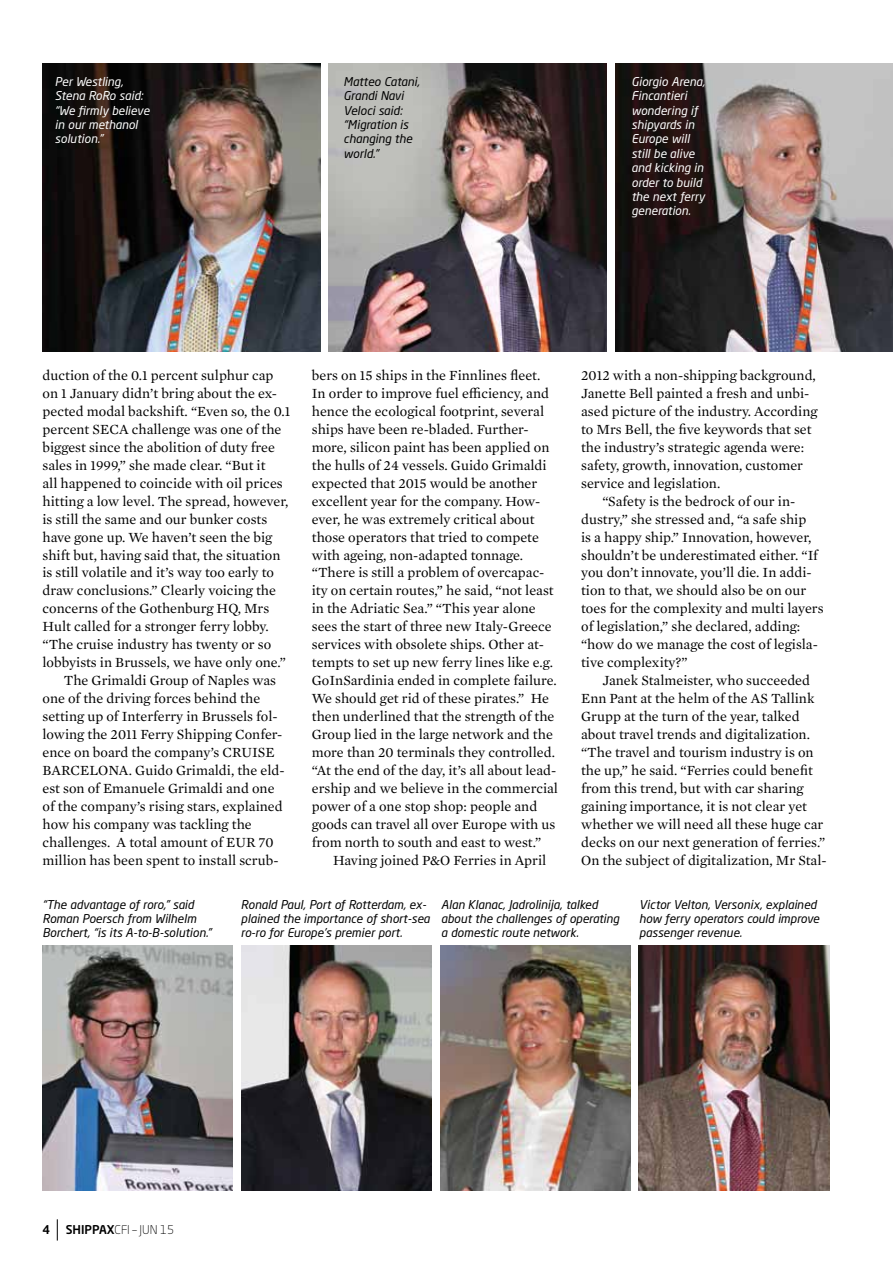
<style>
.page{position:relative;width:893px;height:1263px;background:#fff}
.page>*{position:absolute;margin:0;border:0;box-sizing:border-box;transform-origin:0 0}
.t1{font:14.25px/18px "Mercury Text G1";color:#000}
.t2{font:italic 12px/14.4px "Neo Sans Std";color:#000}
.t3{font:italic 12px/14.4px "Neo Sans Std";color:#fff}
.t4{font:300 12px "Neo Sans Std";color:#000}
.t5{font:500 12px "Neo Sans Std";color:#000}
.s1{font-weight:500}
</style>
<div class="page">
<svg style="left:57px;top:1219px;width:1px;height:21px"></svg>
<img style="left:43px;top:64px;width:277px;height:287px">
<img style="left:329px;top:64px;width:278px;height:287px">
<img style="left:615px;top:64px;width:278px;height:287px">
<img style="left:43px;top:945px;width:190px;height:246px">
<img style="left:241px;top:945px;width:191px;height:246px">
<img style="left:440px;top:945px;width:190px;height:246px">
<img style="left:639px;top:945px;width:190px;height:246px">
<p class="t3" style="left:55px;top:74px;width:96px">Per Westling,<br>Stena RoRo said: “We firmly believe in our methanol solution.”</p>
<p class="t2" style="left:344px;top:74px;width:78px">Matteo Catani,<br>Grandi Navi<br>Veloci said: “Migration is changing the world.”</p>
<p class="t3" style="left:631px;top:74px;width:75px">Giorgio Arena,<br>Fincantieri wondering if shipyards in<br>Europe will still be alive and kicking in order to build the next ferry generation.</p>
<p class="t1" style="left:43px;top:365px;width:233px">duction of the 0.1 percent sulphur cap</p>
<p class="t1" style="left:43px;top:383px;width:236px">on 1 January didn’t bring about the ex-</p>
<p class="t1" style="left:43px;top:401px;width:249px">pected modal backshift. “Even so, the 0.1</p>
<p class="t1" style="left:43px;top:419px;width:240px">percent SECA challenge was one of the</p>
<p class="t1" style="left:43px;top:437px;width:234px">biggest since the abolition of duty free</p>
<p class="t1" style="left:43px;top:455px;width:225px">sales in 1999,” she made clear. “But it</p>
<p class="t1" style="left:43px;top:473px;width:242px">all happened to coincide with oil prices</p>
<p class="t1" style="left:43px;top:491px;width:247px">hitting a low level. The spread, however,</p>
<p class="t1" style="left:43px;top:509px;width:226px">is still the same and our bunker costs</p>
<p class="t1" style="left:43px;top:527px;width:231px">have gone up. We haven’t seen the big</p>
<p class="t1" style="left:43px;top:545px;width:239px">shift but, having said that, the situation</p>
<p class="t1" style="left:43px;top:563px;width:233px">is still volatile and it’s way too early to</p>
<p class="t1" style="left:43px;top:581px;width:235px">draw conclusions.” Clearly voicing the</p>
<p class="t1" style="left:43px;top:599px;width:228px">concerns of the Gothenburg HQ, Mrs</p>
<p class="t1" style="left:43px;top:617px;width:228px">Hult called for a stronger ferry lobby.</p>
<p class="t1" style="left:43px;top:635px;width:230px">“The cruise industry has twenty or so</p>
<p class="t1" style="left:43px;top:653px;width:245px">lobbyists in Brussels, we have only one.”</p>
<p class="t1" style="left:64px;top:671px;width:214px">The Grimaldi Group of Naples was</p>
<p class="t1" style="left:43px;top:689px;width:219px">one of the driving forces behind the</p>
<p class="t1" style="left:43px;top:707px;width:237px">setting up of Interferry in Brussels fol-</p>
<p class="t1" style="left:43px;top:725px;width:241px">lowing the 2011 Ferry Shipping Confer-</p>
<p class="t1" style="left:43px;top:742px;width:234px">ence on board the company’s CRUISE</p>
<p class="t1" style="left:43px;top:760px;width:244px">BARCELONA. Guido Grimaldi, the eld-</p>
<p class="t1" style="left:43px;top:778px;width:234px">est son of Emanuele Grimaldi and one</p>
<p class="t1" style="left:43px;top:796px;width:242px">of the company’s rising stars, explained</p>
<p class="t1" style="left:43px;top:814px;width:211px">how his company was tackling the</p>
<p class="t1" style="left:43px;top:832px;width:233px">challenges. A total amount of EUR 70</p>
<p class="t1" style="left:43px;top:850px;width:238px">million has been spent to install scrub-</p>
<p class="t1" style="left:312px;top:365px;width:248px">bers on 15 ships in the Finnlines fleet.<br>In order to improve fuel efficiency, and hence the ecological footprint, several ships have been re-bladed. Further&shy;more, silicon paint has been applied on the hulls of 24 vessels. Guido Grimaldi expected that 2015 would be another excellent year for the company. How&shy;ever, he was extremely critical about those operators that tried to compete with ageing, non-adapted tonnage. “There is still a problem of overcapac&shy;ity on certain routes,” he said, “not least in the Adriatic Sea.” “This year alone sees the start of three new Italy-Greece services with obsolete ships. Other at&shy;tempts to set up new ferry lines like e.g.<br>GoInSardinia ended in complete failure.<br>We should get rid of these pirates.” He then underlined that the strength of the Group lied in the large network and the more than 20 terminals they controlled. “At the end of the day, it’s all about lead&shy;ership and we believe in the commercial power of a one stop shop: people and goods can travel all over Europe with us from north to south and east to west.”</p>
<p class="t1" style="left:333px;top:850px;width:215px">Having joined P&amp;O Ferries in April</p>
<p class="t1" style="left:581px;top:365px;width:236px">2012 with a non-shipping background,</p>
<p class="t1" style="left:581px;top:383px;width:230px">Janette Bell painted a fresh and unbi-</p>
<p class="t1" style="left:581px;top:401px;width:238px">ased picture of the industry. According</p>
<p class="t1" style="left:581px;top:419px;width:232px">to Mrs Bell, the five keywords that set</p>
<p class="t1" style="left:581px;top:437px;width:225px">the industry’s strategic agenda were:</p>
<p class="t1" style="left:581px;top:455px;width:223px">safety, growth, innovation, customer</p>
<p class="t1" style="left:581px;top:473px;width:141px">service and legislation.</p>
<p class="t1" style="left:602px;top:491px;width:194px">“Safety is the bedrock of our in-</p>
<p class="t1" style="left:581px;top:509px;width:227px">dustry,” she stressed and, “a safe ship</p>
<p class="t1" style="left:581px;top:527px;width:232px">is a happy ship.” Innovation, however,</p>
<p class="t1" style="left:581px;top:545px;width:238px">shouldn’t be underestimated either. “If</p>
<p class="t1" style="left:581px;top:563px;width:232px">you don’t innovate, you’ll die. In addi-</p>
<p class="t1" style="left:581px;top:581px;width:227px">tion to that, we should also be on our</p>
<p class="t1" style="left:581px;top:599px;width:244px">toes for the complexity and multi layers</p>
<p class="t1" style="left:581px;top:617px;width:221px">of legislation,” she declared, adding:</p>
<p class="t1" style="left:581px;top:635px;width:238px">“how do we manage the cost of legisla-</p>
<p class="t1" style="left:581px;top:653px;width:108px">tive complexity?”</p>
<p class="t1" style="left:602px;top:671px;width:209px">Janek Stalmeister, who succeeded</p>
<p class="t1" style="left:581px;top:689px;width:235px">Enn Pant at the helm of the AS Tallink</p>
<p class="t1" style="left:581px;top:707px;width:220px">Grupp at the turn of the year, talked</p>
<p class="t1" style="left:581px;top:725px;width:230px">about travel trends and digitalization.</p>
<p class="t1" style="left:581px;top:742px;width:234px">“The travel and tourism industry is on</p>
<p class="t1" style="left:581px;top:760px;width:233px">the up,” he said. “Ferries could benefit</p>
<p class="t1" style="left:581px;top:778px;width:224px">from this trend, but with car sharing</p>
<p class="t1" style="left:581px;top:796px;width:227px">gaining importance, it is not clear yet</p>
<p class="t1" style="left:581px;top:814px;width:244px">whether we will need all these huge car</p>
<p class="t1" style="left:581px;top:832px;width:246px">decks on our next generation of ferries.”</p>
<p class="t1" style="left:581px;top:850px;width:247px">On the subject of digitalization, Mr Stal-</p>
<p class="t2" style="left:43px;top:897px;width:171px">“The advantage of roro,” said<br>Roman Poersch from Wilhelm<br>Borchert, “is its A-to-B-solution.”</p>
<p class="t2" style="left:241px;top:897px;width:190px">Ronald Paul, Port of Rotterdam, ex&shy;plained the importance of short-sea ro-ro for Europe’s premier port.</p>
<p class="t2" style="left:441px;top:897px;width:180px">Alan Klanac, Jadrolinija, talked about the challenges of operating a domestic route network.</p>
<p class="t2" style="left:639px;top:897px;width:182px">Victor Velton, Versonix, explained how ferry operators could improve passenger revenue.</p>
<p class="t5" style="left:43px;top:1222px;width:9px">4</p>
<p class="t4" style="left:66px;top:1222px;width:110px"><span class="s1">SHIPPAX</span>CFI – JUN 15</p>
</div>
